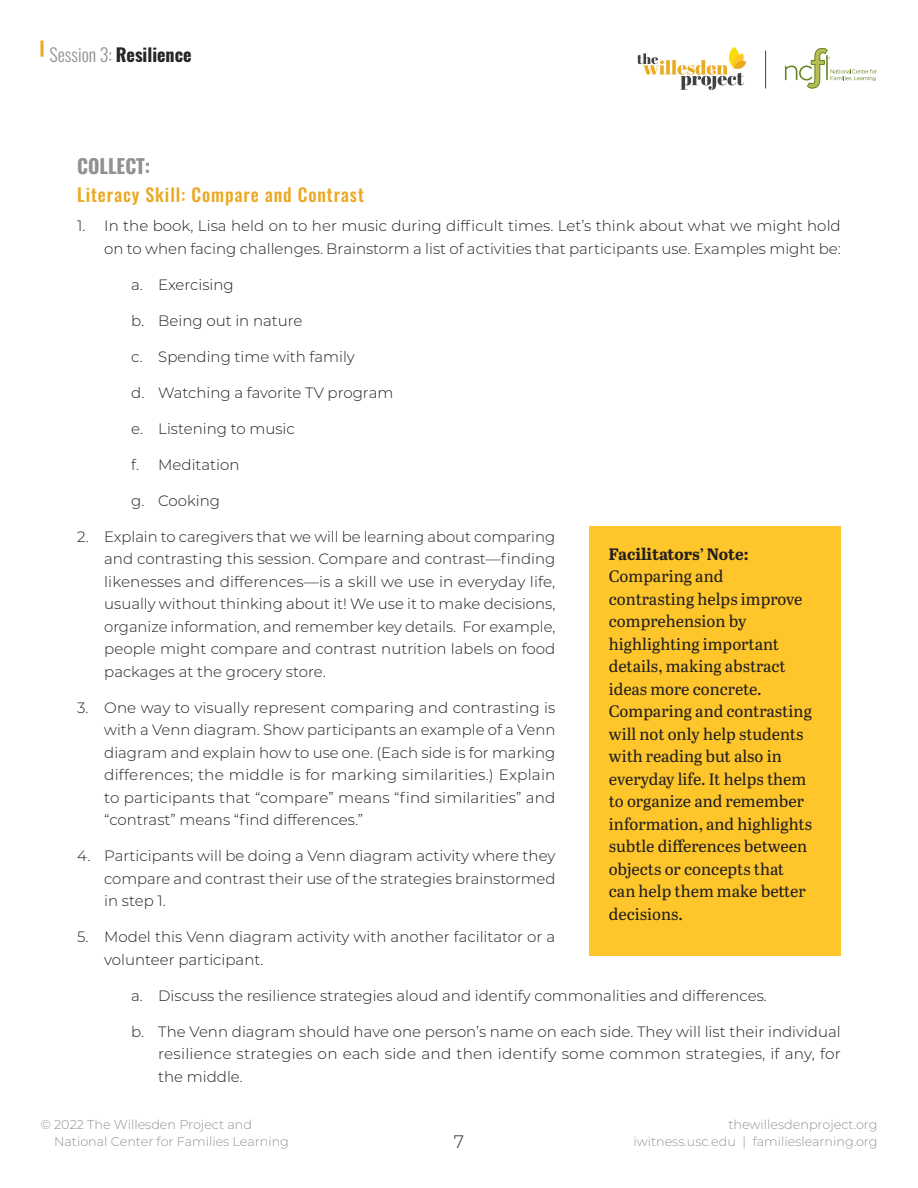
<style>
.page{position:relative;width:918px;height:1188px;background:#fff}
.page>*{position:absolute;margin:0;border:0;box-sizing:border-box;transform-origin:0 0}
.Subhead_2{font:700 19.5px "Oswald";color:#929192}
.Subhead_3{font:500 18px "Oswald";letter-spacing:.05em;color:#eba820}
.t1{font:700 18px "Oswald";color:#252626}
.t2{font:300 18px "Montserrat";color:#252626}
.Callout{font:16.5px/22.5px "Abril Text";color:#231f20}
.Callout-2{font:700 16.5px "Abril Text";letter-spacing:-.005em;color:#231f20}
.t3{font:300 15px/22.5px "Montserrat";color:#231f20;text-align:justify}
.t4{font:300 12.75px/16.5px "Montserrat";color:#919295}
.s1{font-weight:300;color:#929192}
</style>
<div class="page">
<svg style="left:40px;top:40px;width:4px;height:17px"></svg>
<svg style="left:785px;top:48px;width:92px;height:40px"></svg>
<hr style="left:765px;top:51px;width:1px;height:37px;background:#414042">
<svg style="left:729px;top:47px;width:10px;height:21px"></svg>
<svg style="left:637px;top:53px;width:109px;height:37px"></svg>
<div style="left:589px;top:526px;width:252px;height:430px;background:#fec62a"></div>
<p class="t1" style="left:50px;top:39px;width:144px"><span class="s1">Session 3:</span> Resilience</p>
<p class="Subhead_2" style="left:77px;top:148px;width:75px">COLLECT:</p>
<p class="Subhead_3" style="left:77px;top:185px;width:288px">Literacy Skill: Compare and Contrast</p>
<p class="t3" style="left:77px;top:214px;width:765px;text-align:right">1. In the book, Lisa held on to her music during difficult times. Let’s think about what we might hold on to when facing challenges. Brainstorm a list of activities that participants use. Examples might be:</p>
<p class="t3" style="left:131px;top:273px;width:104px">a. Exercising</p>
<p class="t3" style="left:131px;top:309px;width:173px">b. Being out in nature</p>
<p class="t3" style="left:131px;top:345px;width:225px">c. Spending time with family</p>
<p class="t3" style="left:131px;top:381px;width:264px">d. Watching a favorite TV program</p>
<p class="t3" style="left:131px;top:417px;width:165px">e. Listening to music</p>
<p class="t3" style="left:131px;top:453px;width:110px">f. Meditation</p>
<p class="t3" style="left:131px;top:489px;width:90px">g. Cooking</p>
<p class="t3" style="left:104px;top:525px;width:453px;text-indent:-27px">2. Explain to caregivers that we will be learning about comparing and contrasting this session. Compare and contrast—finding likenesses and differences—is a skill we use in everyday life, usually without thinking about it! We use it to make decisions, organize information, and remember key details. For example, people might compare and contrast nutrition labels on food packages at the grocery store.</p>
<p class="t3" style="left:104px;top:696px;width:453px;text-indent:-27px">3. One way to visually represent comparing and contrasting is with a Venn diagram. Show participants an example of a Venn diagram and explain how to use one. (Each side is for marking differences; the middle is for marking similarities.) Explain to participants that “compare” means “find similarities” and “contrast” means “find differences.”</p>
<p class="t3" style="left:104px;top:844px;width:453px;text-indent:-27px">4. Participants will be doing a Venn diagram activity where they compare and contrast their use of the strategies brainstormed in step 1.</p>
<p class="t3" style="left:104px;top:925px;width:453px;text-indent:-27px">5. Model this Venn diagram activity with another facilitator or a volunteer participant.</p>
<p class="t3" style="left:131px;top:984px;width:637px">a. Discuss the resilience strategies aloud and identify commonalities and differences.</p>
<p class="t3" style="left:158px;top:1020px;width:684px;text-indent:-27px">b. The Venn diagram should have one person’s name on each side. They will list their individual resilience strategies on each side and then identify some common strategies, if any, for the middle.</p>
<p class="Callout-2" style="left:609px;top:542px;width:141px">Facilitators’ Note:</p>
<p class="Callout" style="left:609px;top:564px;width:205px">Comparing and contrasting helps improve comprehension by highlighting important details, making abstract ideas more concrete.<br>Comparing and contrasting will not only help students with reading but also in everyday life. It helps them to organize and remember information, and highlights subtle differences between objects or concepts that can help them make better decisions.</p>
<p class="t4" style="left:54px;top:1116px;width:236px;text-indent:-14px">© 2022 The Willesden Project and<br>National Center for Families Learning</p>
<p class="t4" style="left:633px;top:1116px;width:246px;text-align:right">thewillesdenproject.org iwitness.usc.edu | familieslearning.org</p>
<p class="t2" style="left:454px;top:1129px;width:12px">7</p>
</div>
